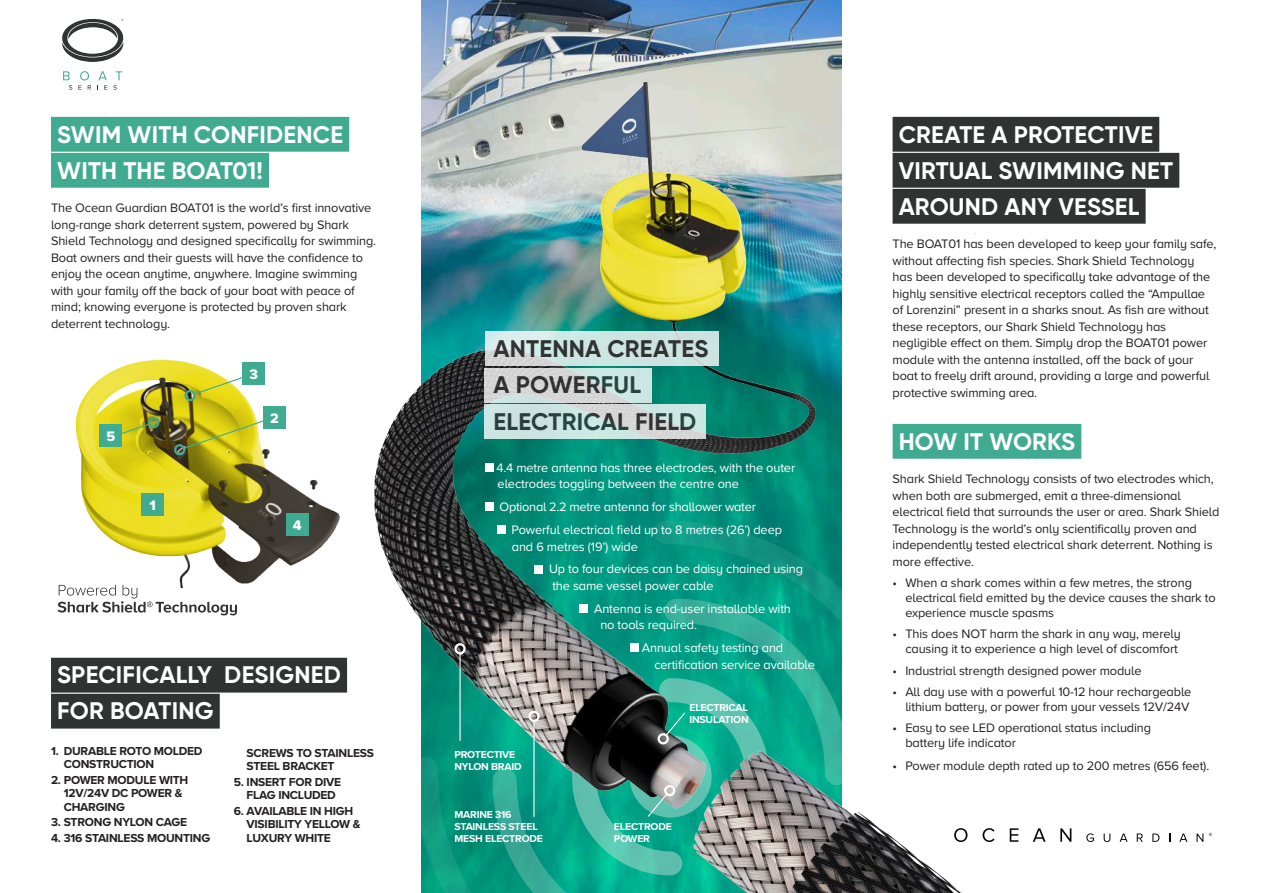
<style>
.page{position:relative;width:1263px;height:893px;background:#fff}
.page>*{position:absolute;margin:0;border:0;box-sizing:border-box;transform-origin:0 0}
.t1{font:700 24px/36px "Gilroy";letter-spacing:.01em;color:#fff}
.t2{font:700 24px/36.2px "Gilroy";letter-spacing:.01em;color:#313232}
.t3{font:14.25px "Proxima Nova A Extrabld";color:#fff}
.t4{font:12.75px/16.5px "Proxima Nova A";letter-spacing:-.01em;color:#231f20}
.t5{font:12.75px/16.5px "Proxima Nova A";letter-spacing:-.01em;color:#fff}
.t6{font:700 12px/13.5px "Proxima Nova A";letter-spacing:-.02em;color:#231f20}
.t7{font:700 10.5px/12px "Proxima Nova A";letter-spacing:-.02em;color:#fff}
</style>
<div class="page">
<img style="left:421px;top:0;width:421px;height:54px">
<div style="left:51px;top:658px;width:296px;height:35px;background:#313232"></div>
<div style="left:51px;top:694px;width:169px;height:35px;background:#313232"></div>
<svg style="left:984px;top:828px;width:10px;height:14px"></svg>
<svg style="left:1010px;top:828px;width:8px;height:14px"></svg>
<svg style="left:1033px;top:828px;width:12px;height:14px"></svg>
<svg style="left:1060px;top:828px;width:11px;height:14px"></svg>
<svg style="left:1086px;top:833px;width:8px;height:9px"></svg>
<svg style="left:1104px;top:833px;width:6px;height:9px"></svg>
<svg style="left:1119px;top:833px;width:8px;height:9px"></svg>
<svg style="left:1137px;top:833px;width:6px;height:9px"></svg>
<svg style="left:1152px;top:833px;width:7px;height:9px"></svg>
<svg style="left:1179px;top:833px;width:8px;height:9px"></svg>
<svg style="left:1196px;top:833px;width:7px;height:9px"></svg>
<svg style="left:58px;top:588px;width:179px;height:27px"></svg>
<img style="left:374px;top:54px;width:610px;height:839px">
<svg style="left:421px;top:599px;width:421px;height:294px;background:#34907f"></svg>
<div style="left:658px;top:733px;width:11px;height:11px;border:2px solid #fff;border-radius:50%"></div>
<div style="left:892px;top:117px;width:267px;height:35px;background:#313232"></div>
<div style="left:892px;top:153px;width:287px;height:35px;background:#313232"></div>
<div style="left:892px;top:189px;width:253px;height:35px;background:#313232"></div>
<div style="left:892px;top:424px;width:189px;height:35px;background:#41ab91"></div>
<svg style="left:62px;top:18px;width:62px;height:44px"></svg>
<svg style="left:63px;top:71px;width:9px;height:19px"></svg>
<svg style="left:78px;top:71px;width:13px;height:19px"></svg>
<svg style="left:97px;top:71px;width:10px;height:19px"></svg>
<svg style="left:113px;top:71px;width:9px;height:19px"></svg>
<svg style="left:485px;top:331px;width:234px;height:35px;background:#cfe4e2"></svg>
<svg style="left:485px;top:368px;width:167px;height:34px;background:#d2dbda"></svg>
<svg style="left:485px;top:404px;width:221px;height:35px;background:#cee1de"></svg>
<div style="left:485px;top:463px;width:8px;height:9px;background:#fff"></div>
<div style="left:485px;top:503px;width:8px;height:8px;background:#fff"></div>
<div style="left:497px;top:526px;width:8px;height:8px;background:#fff"></div>
<div style="left:534px;top:565px;width:9px;height:8px;background:#fff"></div>
<div style="left:579px;top:604px;width:9px;height:9px;background:#fff"></div>
<div style="left:630px;top:644px;width:9px;height:8px;background:#fff"></div>
<img style="left:58px;top:359px;width:282px;height:229px">
<div style="left:142px;top:493px;width:22px;height:23px;background:#41ab91"></div>
<div style="left:286px;top:513px;width:22px;height:23px;background:#41ab91"></div>
<svg style="left:114px;top:417px;width:47px;height:20px"></svg>
<svg style="left:183px;top:371px;width:75px;height:30px"></svg>
<svg style="left:173px;top:414px;width:108px;height:41px;background:#c2bb3f"></svg>
<div style="left:263px;top:406px;width:23px;height:23px;background:#41ab91"></div>
<div style="left:243px;top:362px;width:22px;height:23px;background:#41ab91"></div>
<div style="left:100px;top:424px;width:22px;height:23px;background:#41ab91"></div>
<div style="left:51px;top:117px;width:298px;height:35px;background:#41ab91"></div>
<div style="left:51px;top:153px;width:218px;height:35px;background:#41ab91"></div>
<p class="t1" style="left:57px;top:116px;width:287px">SWIM WITH CONFIDENCE<br>WITH THE BOAT01!</p>
<p class="t4" style="left:51px;top:199px;width:327px">The Ocean Guardian BOAT01 is the world’s first innovative long-range shark deterrent system, powered by Shark Shield Technology and designed specifically for swimming.<br>Boat owners and their guests will have the confidence to enjoy the ocean anytime, anywhere. Imagine swimming with your family off the back of your boat with peace of mind; knowing everyone is protected by proven shark deterrent technology.</p>
<p class="t3" style="left:106px;top:426px;width:10px">5</p>
<p class="t3" style="left:150px;top:495px;width:8px">1</p>
<p class="t3" style="left:249px;top:364px;width:10px">3</p>
<p class="t3" style="left:270px;top:408px;width:10px">2</p>
<p class="t3" style="left:293px;top:515px;width:10px">4</p>
<p class="t1" style="left:57px;top:657px;width:285px">SPECIFICALLY DESIGNED<br>FOR BOATING</p>
<p class="t6" style="left:64px;top:743px;width:140px;text-indent:-13px">1. DURABLE ROTO MOLDED<br>CONSTRUCTION</p>
<p class="t6" style="left:64px;top:773px;width:126px;text-indent:-13px">2. POWER MODULE WITH<br>12V/24V DC POWER &amp;<br>CHARGING</p>
<p class="t6" style="left:51px;top:815px;width:137px">3. STRONG NYLON CAGE</p>
<p class="t6" style="left:51px;top:831px;width:161px">4. 316 STAINLESS MOUNTING</p>
<p class="t6" style="left:247px;top:746px;width:129px">SCREWS TO STAINLESS<br>STEEL BRACKET</p>
<p class="t6" style="left:247px;top:775px;width:96px;text-indent:-13px">5. INSERT FOR DIVE<br>FLAG INCLUDED</p>
<p class="t6" style="left:247px;top:804px;width:116px;text-indent:-13px">6. AVAILABLE IN HIGH<br>VISIBILITY YELLOW &amp;<br>LUXURY WHITE</p>
<p class="t2" style="left:494px;top:331px;width:216px">ANTENNA CREATES<br>A POWERFUL<br>ELECTRICAL FIELD</p>
<p class="t5" style="left:496px;top:459px;width:300px">4.4 metre antenna has three electrodes, with the outer electrodes toggling between the centre one</p>
<p class="t5" style="left:500px;top:498px;width:258px">Optional 2.2 metre antenna for shallower water</p>
<p class="t5" style="left:512px;top:521px;width:272px">Powerful electrical field up to 8 metres (26’) deep and 6 metres (19’) wide</p>
<p class="t5" style="left:549px;top:560px;width:256px">Up to four devices can be daisy chained using the same vessel power cable</p>
<p class="t5" style="left:600px;top:600px;width:192px;text-indent:-6px">Antenna is end-user installable with no tools required.</p>
<p class="t5" style="left:654px;top:639px;width:162px;text-indent:-12px">Annual safety testing and certification service available</p>
<p class="t7" style="left:454px;top:748px;width:62px">PROTECTIVE</p>
<p class="t7" style="left:454px;top:760px;width:69px">NYLON BRAID</p>
<p class="t7" style="left:454px;top:808px;width:90px">MARINE 316<br>STAINLESS STEEL<br>MESH ELECTRODE</p>
<p class="t7" style="left:689px;top:702px;width:60px">ELECTRICAL</p>
<p class="t7" style="left:689px;top:714px;width:61px">INSULATION</p>
<p class="t7" style="left:614px;top:820px;width:59px">ELECTRODE<br>POWER</p>
<p class="t1" style="left:899px;top:116px;width:256px">CREATE A PROTECTIVE</p>
<p class="t1" style="left:899px;top:152px;width:276px">VIRTUAL SWIMMING NET<br>AROUND ANY VESSEL</p>
<p class="t4" style="left:892px;top:235px;width:325px">The BOAT01 has been developed to keep your family safe, without affecting fish species. Shark Shield Technology has been developed to specifically take advantage of the highly sensitive electrical receptors called the “Ampullae of Lorenzini” present in a sharks snout. As fish are without these receptors, our Shark Shield Technology has negligible effect on them. Simply drop the BOAT01 power module with the antenna installed, off the back of your boat to freely drift around, providing a large and powerful protective swimming area.</p>
<p class="t1" style="left:899px;top:423px;width:178px">HOW IT WORKS</p>
<p class="t4" style="left:892px;top:470px;width:328px">Shark Shield Technology consists of two electrodes which, when both are submerged, emit a three-dimensional electrical field that surrounds the user or area. Shark Shield Technology is the world’s only scientifically proven and independently tested electrical shark deterrent. Nothing is more effective.</p>
<p class="t4" style="left:905px;top:575px;width:312px;line-height:15px;text-indent:-13px">• When a shark comes within a few metres, the strong electrical field emitted by the device causes the shark to experience muscle spasms</p>
<p class="t4" style="left:892px;top:626px;width:290px;line-height:15px;text-align:right">• This does NOT harm the shark in any way, merely causing it to experience a high level of discomfort</p>
<p class="t4" style="left:892px;top:662px;width:251px">• Industrial strength designed power module</p>
<p class="t4" style="left:892px;top:684px;width:300px;line-height:15px;text-align:right">• All day use with a powerful 10-12 hour rechargeable lithium battery, or power from your vessels 12V/24V</p>
<p class="t4" style="left:905px;top:720px;width:247px;line-height:15px;text-indent:-13px">• Easy to see LED operational status including battery life indicator</p>
<p class="t4" style="left:892px;top:757px;width:318px">• Power module depth rated up to 200 metres (656 feet).</p>
</div>
